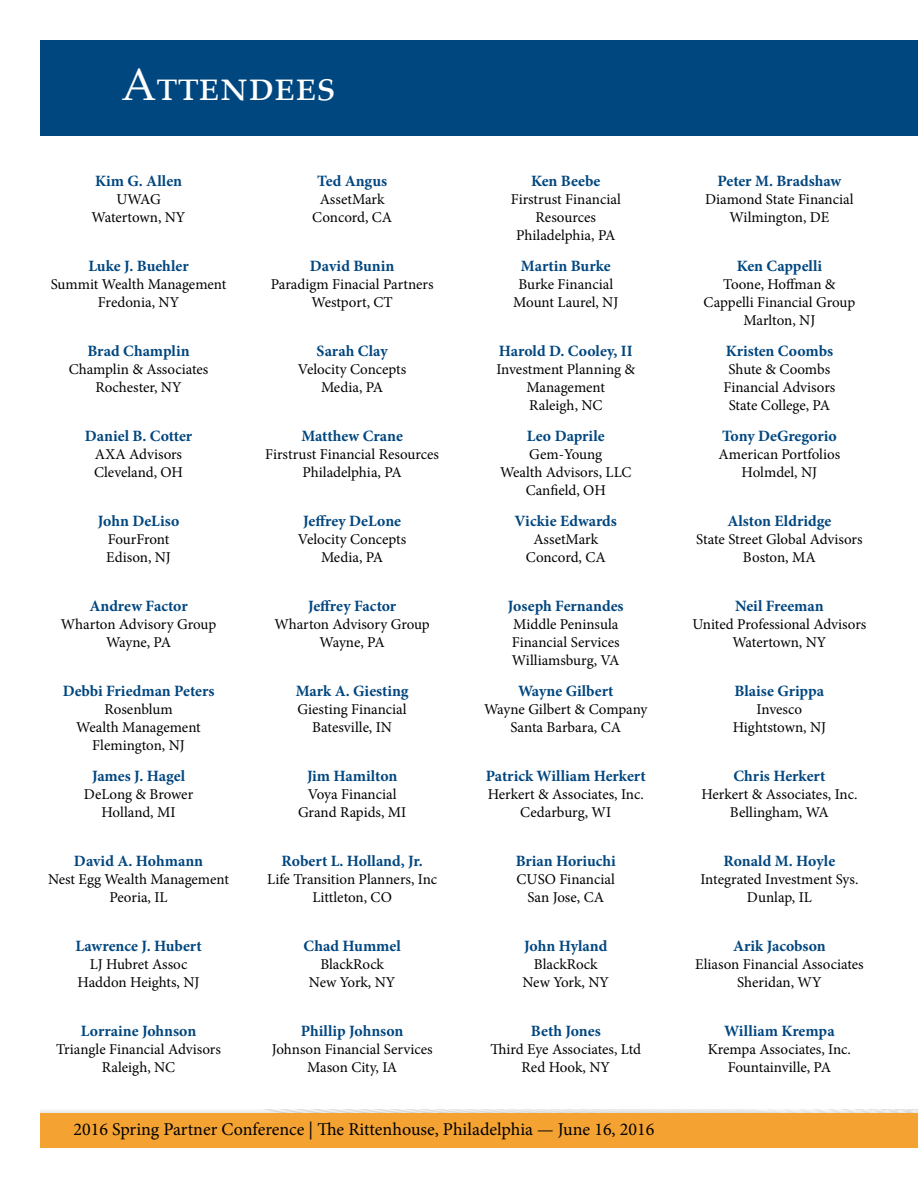
<style>
.page{position:relative;width:918px;height:1188px;background:#fff}
.page>*{position:absolute;margin:0;border:0;box-sizing:border-box;transform-origin:0 0}
.t1{font:45px "Palatino Linotype";color:#fff}
.t2{font:18px "Minion Pro";color:#000}
.t3{font:700 15.75px "Minion Pro";color:#00467f}
.t4{font:15px/18px "Minion Pro";color:#000;text-align:center}
</style>
<div class="page">
<div style="left:40px;top:1113px;width:878px;height:35px;background:#f4a333"></div>
<div style="left:40px;top:40px;width:878px;height:96px;background:#00467f"></div>
<h1 class="t1" style="left:122px;top:53px;width:216px">Attendees</h1>
<p class="t3" style="left:95px;top:170px;width:89px">Kim G. Allen</p>
<p class="t4" style="left:92px;top:191px;width:95px">UWAG<br>Watertown, NY</p>
<p class="t3" style="left:88px;top:255px;width:102px">Luke J. Buehler</p>
<p class="t4" style="left:51px;top:276px;width:177px">Summit Wealth Management<br>Fredonia, NY</p>
<p class="t3" style="left:88px;top:340px;width:104px">Brad Champlin</p>
<p class="t4" style="left:69px;top:361px;width:141px">Champlin &amp; Associates<br>Rochester, NY</p>
<p class="t3" style="left:85px;top:425px;width:109px">Daniel B. Cotter</p>
<p class="t4" style="left:94px;top:446px;width:91px;text-align:left">AXA Advisors<br>Cleveland, OH</p>
<p class="t3" style="left:98px;top:510px;width:83px">John DeLiso</p>
<p class="t4" style="left:106px;top:531px;width:66px;text-align:left">FourFront<br>Edison, NJ</p>
<p class="t3" style="left:89px;top:595px;width:100px">Andrew Factor</p>
<p class="t4" style="left:61px;top:615px;width:157px">Wharton Advisory Group<br>Wayne, PA</p>
<p class="t3" style="left:63px;top:680px;width:153px">Debbi Friedman Peters</p>
<p class="t4" style="left:76px;top:700px;width:126px">Rosenblum<br>Wealth Management<br>Flemington, NJ</p>
<p class="t3" style="left:92px;top:765px;width:95px">James J. Hagel</p>
<p class="t4" style="left:84px;top:785px;width:111px">DeLong &amp; Brower<br>Holland, MI</p>
<p class="t3" style="left:74px;top:850px;width:131px">David A. Hohmann</p>
<p class="t4" style="left:48px;top:870px;width:183px">Nest Egg Wealth Management<br>Peoria, IL</p>
<p class="t3" style="left:75px;top:935px;width:128px">Lawrence J. Hubert</p>
<p class="t4" style="left:78px;top:955px;width:123px">LJ Hubret Assoc<br>Haddon Heights, NJ</p>
<p class="t3" style="left:81px;top:1020px;width:117px">Lorraine Johnson</p>
<p class="t4" style="left:56px;top:1040px;width:166px">Triangle Financial Advisors<br>Raleigh, NC</p>
<p class="t3" style="left:317px;top:170px;width:71px">Ted Angus</p>
<p class="t4" style="left:312px;top:191px;width:81px">AssetMark<br>Concord, CA</p>
<p class="t3" style="left:310px;top:255px;width:86px">David Bunin</p>
<p class="t4" style="left:271px;top:276px;width:164px">Paradigm Finacial Partners<br>Westport, CT</p>
<p class="t3" style="left:317px;top:340px;width:73px">Sarah Clay</p>
<p class="t4" style="left:298px;top:361px;width:110px">Velocity Concepts<br>Media, PA</p>
<p class="t3" style="left:301px;top:425px;width:103px">Matthew Crane</p>
<p class="t4" style="left:265px;top:446px;width:175px">Firstrust Financial Resources<br>Philadelphia, PA</p>
<p class="t3" style="left:303px;top:510px;width:99px">Jeffrey DeLone</p>
<p class="t4" style="left:298px;top:531px;width:110px">Velocity Concepts<br>Media, PA</p>
<p class="t3" style="left:308px;top:595px;width:90px">Jeffrey Factor</p>
<p class="t4" style="left:275px;top:615px;width:157px">Wharton Advisory Group<br>Wayne, PA</p>
<p class="t3" style="left:296px;top:680px;width:114px">Mark A. Giesting</p>
<p class="t4" style="left:298px;top:700px;width:111px">Giesting Financial<br>Batesville, IN</p>
<p class="t3" style="left:307px;top:765px;width:92px">Jim Hamilton</p>
<p class="t4" style="left:298px;top:785px;width:110px">Voya Financial<br>Grand Rapids, MI</p>
<p class="t3" style="left:282px;top:850px;width:143px">Robert L. Holland, Jr.</p>
<p class="t4" style="left:267px;top:870px;width:172px">Life Transition Planners, Inc<br>Littleton, CO</p>
<p class="t3" style="left:304px;top:935px;width:99px">Chad Hummel</p>
<p class="t4" style="left:309px;top:955px;width:88px">BlackRock<br>New York, NY</p>
<p class="t3" style="left:301px;top:1020px;width:104px">Phillip Johnson</p>
<p class="t4" style="left:272px;top:1040px;width:162px">Johnson Financial Services<br>Mason City, IA</p>
<p class="t3" style="left:531px;top:170px;width:71px">Ken Beebe</p>
<p class="t4" style="left:511px;top:191px;width:112px">Firstrust Financial<br>Resources<br>Philadelphia, PA</p>
<p class="t3" style="left:521px;top:255px;width:91px">Martin Burke</p>
<p class="t4" style="left:513px;top:276px;width:107px">Burke Financial<br>Mount Laurel, NJ</p>
<p class="t3" style="left:499px;top:340px;width:135px">Harold D. Cooley, II</p>
<p class="t4" style="left:496px;top:361px;width:140px">Investment Planning &amp;<br>Management<br>Raleigh, NC</p>
<p class="t3" style="left:527px;top:425px;width:80px">Leo Daprile</p>
<p class="t4" style="left:500px;top:446px;width:133px">Gem-Young<br>Wealth Advisors, LLC<br>Canfield, OH</p>
<p class="t3" style="left:515px;top:510px;width:104px">Vickie Edwards</p>
<p class="t4" style="left:526px;top:531px;width:81px">AssetMark<br>Concord, CA</p>
<p class="t3" style="left:508px;top:595px;width:117px">Joseph Fernandes</p>
<p class="t4" style="left:512px;top:615px;width:109px;text-align:justify">Middle Peninsula Financial Services Williamsburg, VA</p>
<p class="t3" style="left:518px;top:680px;width:97px">Wayne Gilbert</p>
<p class="t4" style="left:484px;top:700px;width:165px">Wayne Gilbert &amp; Company<br>Santa Barbara, CA</p>
<p class="t3" style="left:486px;top:765px;width:161px">Patrick William Herkert</p>
<p class="t4" style="left:488px;top:785px;width:158px">Herkert &amp; Associates, Inc.<br>Cedarburg, WI</p>
<p class="t3" style="left:516px;top:850px;width:102px">Brian Horiuchi</p>
<p class="t4" style="left:517px;top:870px;width:100px">CUSO Financial<br>San Jose, CA</p>
<p class="t3" style="left:524px;top:935px;width:85px">John Hyland</p>
<p class="t4" style="left:523px;top:955px;width:88px">BlackRock<br>New York, NY</p>
<p class="t3" style="left:531px;top:1020px;width:71px">Beth Jones</p>
<p class="t4" style="left:491px;top:1040px;width:152px">Third Eye Associates, Ltd<br>Red Hook, NY</p>
<p class="t2" style="left:73px;top:1117px;width:582px">2016 Spring Partner Conference | The Rittenhouse, Philadelphia — June 16, 2016</p>
<p class="t3" style="left:718px;top:170px;width:125px">Peter M. Bradshaw</p>
<p class="t4" style="left:705px;top:191px;width:150px">Diamond State Financial<br>Wilmington, DE</p>
<p class="t3" style="left:737px;top:255px;width:87px">Ken Cappelli</p>
<p class="t4" style="left:704px;top:276px;width:153px">Toone, Hoffman &amp;<br>Cappelli Financial Group<br>Marlton, NJ</p>
<p class="t3" style="left:726px;top:340px;width:109px">Kristen Coombs</p>
<p class="t4" style="left:724px;top:361px;width:113px">Shute &amp; Coombs<br>Financial Advisors<br>State College, PA</p>
<p class="t3" style="left:722px;top:425px;width:116px">Tony DeGregorio</p>
<p class="t4" style="left:719px;top:446px;width:123px">American Portfolios<br>Holmdel, NJ</p>
<p class="t3" style="left:727px;top:510px;width:105px">Alston Eldridge</p>
<p class="t4" style="left:696px;top:531px;width:168px">State Street Global Advisors<br>Boston, MA</p>
<p class="t3" style="left:735px;top:595px;width:90px">Neil Freeman</p>
<p class="t4" style="left:693px;top:615px;width:175px">United Professional Advisors<br>Watertown, NY</p>
<p class="t3" style="left:735px;top:680px;width:91px">Blaise Grippa</p>
<p class="t4" style="left:733px;top:700px;width:95px">Invesco<br>Hightstown, NJ</p>
<p class="t3" style="left:733px;top:765px;width:93px">Chris Herkert</p>
<p class="t4" style="left:701px;top:785px;width:158px">Herkert &amp; Associates, Inc.<br>Bellingham, WA</p>
<p class="t3" style="left:724px;top:850px;width:113px">Ronald M. Hoyle</p>
<p class="t4" style="left:700px;top:870px;width:160px">Integrated Investment Sys.<br>Dunlap, IL</p>
<p class="t3" style="left:733px;top:935px;width:94px">Arik Jacobson</p>
<p class="t4" style="left:695px;top:955px;width:170px">Eliason Financial Associates<br>Sheridan, WY</p>
<p class="t3" style="left:724px;top:1020px;width:112px">William Krempa</p>
<p class="t4" style="left:708px;top:1040px;width:145px">Krempa Associates, Inc.<br>Fountainville, PA</p>
</div>
